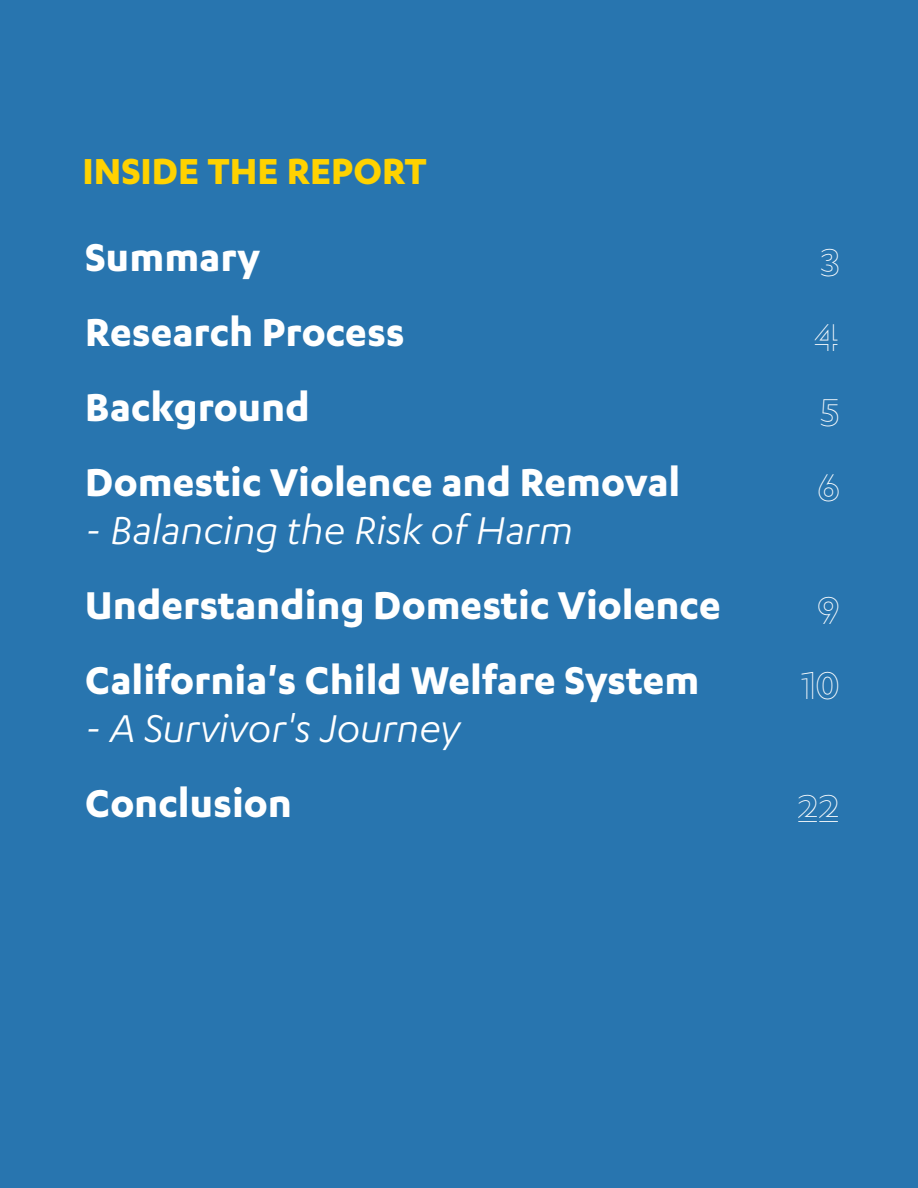
<style>
.page{position:relative;width:918px;height:1188px;background:#2875af}
.page>*{position:absolute;margin:0;border:0;box-sizing:border-box;transform-origin:0 0}
.t1{font:700 45px/75px "Karbon";color:#fff}
.t2{font:italic 45px "Karbon";color:#fff}
.t3{font:45px/75px "Karbon UCLA Bold Open";color:#fff;text-align:justify}
.t4{font:700 42px "Karbon";color:#ffd200}
</style>
<div class="page">
<p class="t4" style="left:82px;top:147px;width:346px">INSIDE THE REPORT</p>
<p class="t1" style="left:85px;top:218px;width:597px">Summary<br>Research Process<br>Background<br>Domestic Violence and Removal</p>
<p class="t2" style="left:85px;top:505px;width:489px">- Balancing the Risk of Harm</p>
<p class="t1" style="left:85px;top:566px;width:637px">Understanding Domestic Violence<br>California's Child Welfare System</p>
<p class="t2" style="left:85px;top:704px;width:376px">- A Survivor's Journey</p>
<p class="t1" style="left:85px;top:764px;width:208px">Conclusion</p>
<p class="t3" style="left:814px;top:223px;width:27px">3<br>4<br>5<br>6</p>
<p class="t3" style="left:801px;top:571px;width:40px;text-align:center">9<br>10</p>
<p class="t3" style="left:798px;top:769px;width:43px">22</p>
</div>
